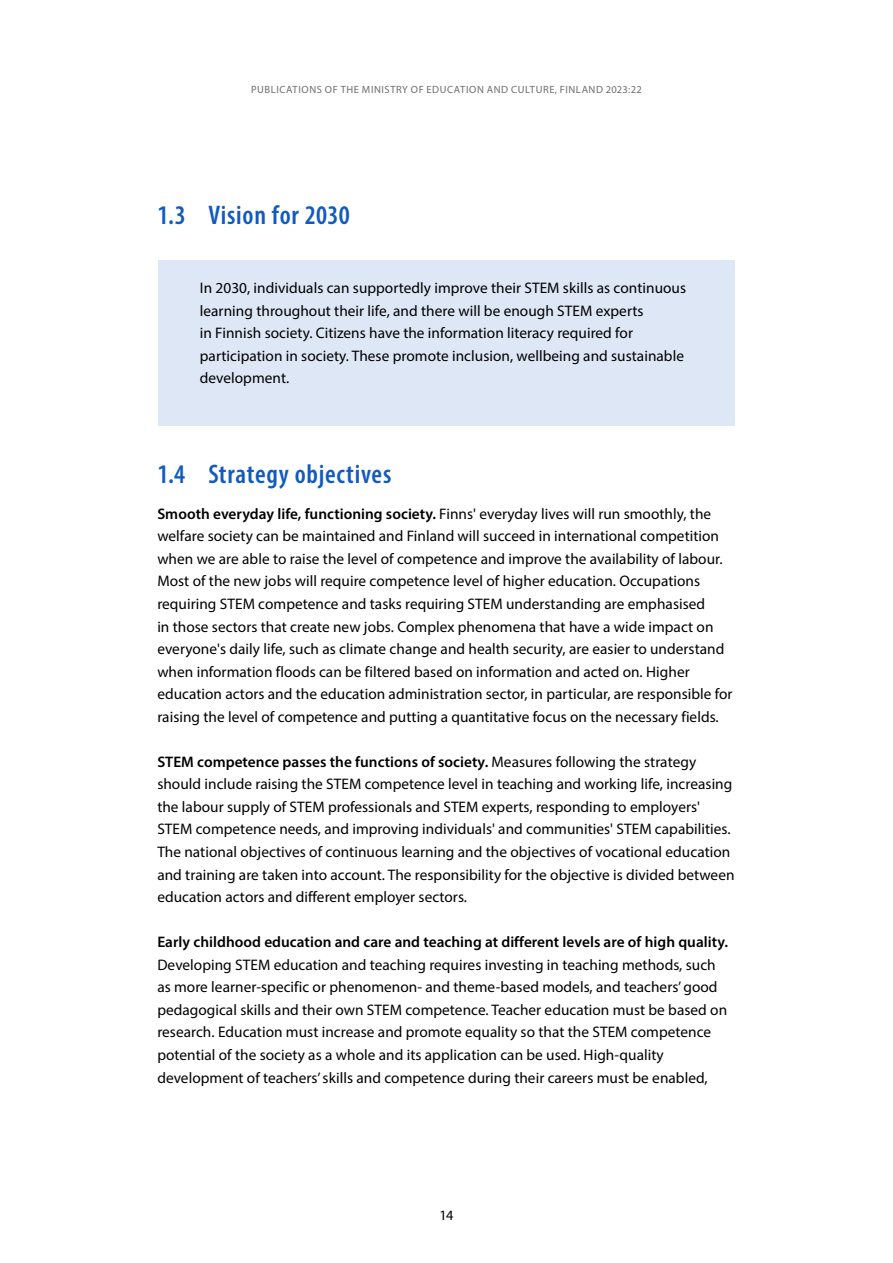
<style>
.page{position:relative;width:893px;height:1263px;background:#fff}
.page>*{position:absolute;margin:0;border:0;box-sizing:border-box;transform-origin:0 0}
.Otsikko_2{font:600 condensed 27px "Myriad Pro";letter-spacing:.03em;color:#115ac0}
._01_Leipä{font:15.3px/22.5px "Myriad Pro";letter-spacing:.005em;color:#000}
.Laatikkoteksti{font:15.3px/22.5px "Myriad Pro";letter-spacing:.005em;color:#000}
.t1{font:14.25px "Myriad Pro";color:#000}
.t2{font:10.5px "Myriad Pro";letter-spacing:.035em;color:#6e6e6d}
.s1{font-weight:600}
</style>
<div class="page">
<div style="left:158px;top:260px;width:577px;height:165px;background:#dee7f6"></div>
<p class="t2" style="left:251px;top:83px;width:13px">Publications</p>
<p class="t2" style="left:325px;top:83px;width:23px">of the</p>
<p class="t2" style="left:362px;top:83px;width:16px">Ministry</p>
<p class="t2" style="left:411px;top:83px;width:29px">of Education</p>
<p class="t2" style="left:487px;top:83px;width:8px">and</p>
<p class="t2" style="left:511px;top:83px;width:14px">Culture</p>
<p class="t2" style="left:555px;top:83px;width:18px">, Finland</p>
<p class="t2" style="left:606px;top:83px;width:37px">2023:22</p>
<h2 class="Otsikko_2" style="left:157px;top:199px;width:194px">1.3 Vision for 2030</h2>
<p class="Laatikkoteksti" style="left:200px;top:277px;width:488px">In 2030, individuals can supportedly improve their STEM skills as continuous learning throughout their life, and there will be enough STEM experts<br>in Finnish society. Citizens have the information literacy required for participation in society. These promote inclusion, wellbeing and sustainable development.</p>
<h2 class="Otsikko_2" style="left:157px;top:457px;width:236px">1.4 Strategy objectives</h2>
<p class="_01_Leipä" style="left:157px;top:502px;width:577px"><span class="s1">Smooth everyday life, functioning society.</span> Finns' everyday lives will run smoothly, the welfare society can be maintained and Finland will succeed in international competition when we are able to raise the level of competence and improve the availability of labour.<br>Most of the new jobs will require competence level of higher education. Occupations requiring STEM competence and tasks requiring STEM understanding are emphasised<br>in those sectors that create new jobs. Complex phenomena that have a wide impact on everyone's daily life, such as climate change and health security, are easier to understand when information floods can be filtered based on information and acted on. Higher education actors and the education administration sector, in particular, are responsible for raising the level of competence and putting a quantitative focus on the necessary fields.</p>
<p class="_01_Leipä" style="left:157px;top:750px;width:579px"><span class="s1">STEM competence passes the functions of society.</span> Measures following the strategy should include raising the STEM competence level in teaching and working life, increasing the labour supply of STEM professionals and STEM experts, responding to employers' STEM competence needs, and improving individuals' and communities' STEM capabilities.<br>The national objectives of continuous learning and the objectives of vocational education and training are taken into account. The responsibility for the objective is divided between education actors and different employer sectors.</p>
<p class="_01_Leipä" style="left:157px;top:931px;width:572px"><span class="s1">Early childhood education and care and teaching at different levels are of high quality.<br></span>Developing STEM education and teaching requires investing in teaching methods, such as more learner-specific or phenomenon- and theme-based models, and teachers’ good pedagogical skills and their own STEM competence. Teacher education must be based on research. Education must increase and promote equality so that the STEM competence potential of the society as a whole and its application can be used. High-quality development of teachers’ skills and competence during their careers must be enabled,</p>
<p class="t1" style="left:439px;top:1206px;width:15px">14</p>
</div>
